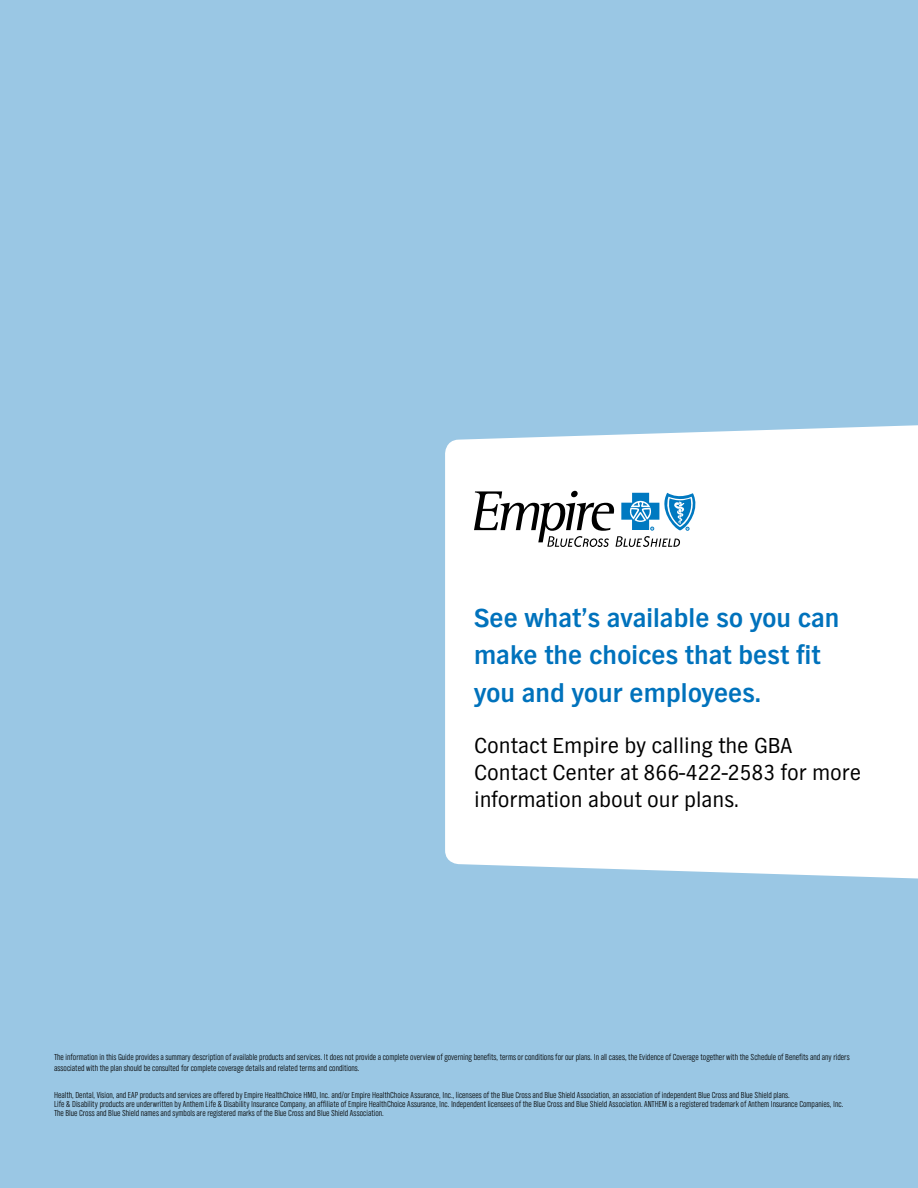
<style>
.page{position:relative;width:918px;height:1188px;background:#9ac7e4}
.page>*{position:absolute;margin:0;border:0;box-sizing:border-box;transform-origin:0 0}
.t1{font:700 27px/37.5px "TV Nord EF";color:#0072bc}
.t2{font:22.5px/27px "TV Nord EF";color:#000}
.t3{font:300 9px/9px "TV Nord Cond EF";color:#000}
</style>
<div class="page">
<div style="left:445px;top:425px;width:473px;height:454px;background:#fff"></div>
<svg style="left:474px;top:491px;width:227px;height:56px;background:#b7c5cd"></svg>
<h1 class="t1" style="left:474px;top:599px;width:367px">See what’s available so you can make the choices that best fit you and your employees.</h1>
<h2 class="t2" style="left:474px;top:732px;width:389px">Contact Empire by calling the GBA<br>Contact Center at 866-422-2583 for more information about our plans.</h2>
<p class="t3" style="left:54px;top:1052px;width:797px;line-height:10.8px">The information in this Guide provides a summary description of available products and services. It does not provide a complete overview of governing benefits, terms or conditions for our plans. In all cases, the Evidence of Coverage together with the Schedule of Benefits and any riders associated with the plan should be consulted for complete coverage details and related terms and conditions.</p>
<p class="t3" style="left:54px;top:1091px;width:791px">Health, Dental, Vision, and EAP products and services are offered by Empire HealthChoice HMO, Inc. and/or Empire HealthChoice Assurance, Inc., licensees of the Blue Cross and Blue Shield Association, an association of independent Blue Cross and Blue Shield plans.<br>Life &amp; Disability products are underwritten by Anthem Life &amp; Disability Insurance Company, an affiliate of Empire HealthChoice Assurance, Inc. Independent licensees of the Blue Cross and Blue Shield Association. ANTHEM is a registered trademark of Anthem Insurance Companies, Inc.<br>The Blue Cross and Blue Shield names and symbols are registered marks of the Blue Cross and Blue Shield Association.</p>
</div>
